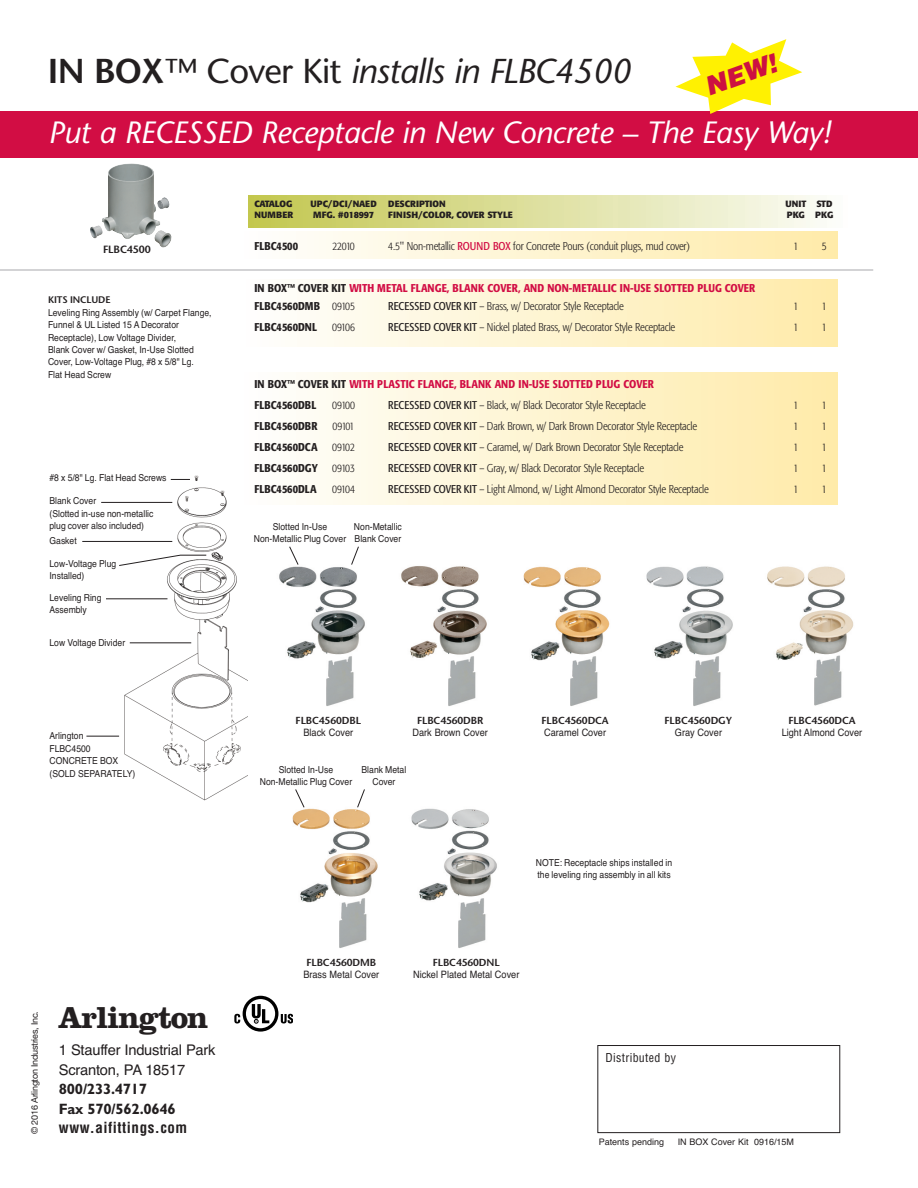
<style>
.page{position:relative;width:918px;height:1188px;background:#fff}
.page>*{position:absolute;margin:0;border:0;box-sizing:border-box;transform-origin:0 0}
.t1{font:italic 34.5px "Stone Sans";letter-spacing:-.025em;color:#231f20}
.t2{font:700 31.5px "Clarendon";letter-spacing:-.035em;color:#231f20}
.t3{font:italic 30.75px "Stone Sans";letter-spacing:-.01em;color:#fff}
.t4{font:italic 900 25.8px "Helvetica";color:#cd1141}
.t5{font:700 15px/19.5px "Gill Sans";letter-spacing:-.015em;color:#231f20}
.t6{font:700 condensed 15px "Helvetica";letter-spacing:.035em;color:#231f20}
.t7{font:14.7px/19.5px "Helvetica";letter-spacing:-.015em;color:#231f20}
.t8{font:condensed 12px "Helvetica";letter-spacing:.025em;color:#231f20}
.t9{font:300 condensed 11.25px "Formata";letter-spacing:-.015em;color:#231f20}
.t10{font:500 condensed 11.25px/18px "Formata";color:#d20d44}
.t11{font:500 condensed 11.25px "Formata";color:#231f20}
.t12{font:600 10.5px "Stone Sans";letter-spacing:-.01em;color:#231f20}
.t13{font:10.2px "Helvetica";color:#231f20;scale:.9 1}
.t14{font:600 10.2px "Stone Sans";letter-spacing:-.01em;color:#231f20}
.t15{font:9.6px/12.5px "Helvetica";color:#231f20;scale:.9 1}
.t16{font:600 9.6px "Stone Sans";letter-spacing:-.01em;color:#231f20}
.t17{font:700 9px "Formata";letter-spacing:.005em;color:#231f20}
.t18{font:9px "Helvetica";color:#231f20}
.t19{font:9px "Helvetica Neue";letter-spacing:-.03em;color:#231f20}
.t20{font:700 9px "Formata";letter-spacing:-.015em;color:#231f20}
.t21{font:700 9px "Formata";letter-spacing:-.025em;color:#231f20}
.s1{font-weight:600;font-style:normal}
.s2{font-style:normal}
.s3{font-weight:400;color:#d20d44}
.s4{color:#231f20}
.s5{font-weight:300;color:#231f20}
.s6{font-weight:400}
</style>
<div class="page">
<img style="left:121px;top:475px;width:127px;height:326px">
<div style="left:239px;top:372px;width:598px;height:132px;background:linear-gradient(to right,#fefefe,#ffeba8)"></div>
<div style="left:240px;top:279px;width:597px;height:67px;background:linear-gradient(to right,#fefefe,#ffeba8)"></div>
<div style="left:239px;top:231px;width:599px;height:27px;background:linear-gradient(to right,#fefefe,#ffeba8)"></div>
<div style="left:249px;top:195px;width:599px;height:33px;background:linear-gradient(to right,#c2c64e,#fcfdf9)"></div>
<div style="left:0;top:111px;width:918px;height:46px;background:#d20d44"></div>
<div style="left:597px;top:1045px;width:243px;height:88px;border:1px solid #231f20"></div>
<svg style="left:675px;top:39px;width:127px;height:75px"></svg>
<hr style="left:0;top:270px;width:873px;height:1px;background:#a8a9ad">
<img style="left:292px;top:808px;width:86px;height:140px">
<img style="left:411px;top:808px;width:86px;height:140px">
<img style="left:279px;top:566px;width:86px;height:140px">
<img style="left:401px;top:566px;width:86px;height:140px">
<img style="left:523px;top:566px;width:87px;height:140px">
<img style="left:646px;top:566px;width:87px;height:140px">
<img style="left:767px;top:566px;width:87px;height:140px">
<hr style="left:101px;top:502px;width:71px;height:1px;background:#231f20">
<hr style="left:82px;top:541px;width:90px;height:1px;background:#231f20">
<hr style="left:130px;top:642px;width:61px;height:1px;background:#231f20">
<hr style="left:86px;top:736px;width:33px;height:1px;background:#231f20">
<svg style="left:171px;top:479px;width:19px;height:1px"></svg>
<hr style="left:106px;top:598px;width:61px;height:1px;background:#231f20">
<svg style="left:234px;top:996px;width:58px;height:36px"></svg>
<img style="left:90px;top:163px;width:82px;height:85px">
<svg style="left:119px;top:554px;width:88px;height:12px"></svg>
<svg style="left:289px;top:546px;width:10px;height:19px"></svg>
<svg style="left:351px;top:546px;width:8px;height:19px"></svg>
<svg style="left:295px;top:789px;width:10px;height:19px"></svg>
<svg style="left:357px;top:789px;width:8px;height:19px"></svg>
<h3 class="t4" style="left:701px;top:74px;width:76px;rotate:-20deg">NEW!</h3>
<h1 class="t1" style="left:48px;top:58px;width:585px"><span class="s1">IN BOX</span><span class="s2">™ Cover Kit</span> installs in FLBC4500</h1>
<h3 class="t3" style="left:48px;top:120px;width:784px">Put a RECESSED Receptacle in New Concrete – The Easy Way!</h3>
<p class="t12" style="left:103px;top:245px;width:49px">FLBC4500</p>
<p class="t16" style="left:48px;top:296px;width:64px">KITS INCLUDE</p>
<p class="t15" style="left:48px;top:306px;width:183px">Leveling Ring Assembly (w/ Carpet Flange, Funnel &amp; UL Listed 15 A Decorator Receptacle), Low Voltage Divider,<br>Blank Cover w/ Gasket, In-Use Slotted Cover, Low-Voltage Plug, #8 x 5/8" Lg.<br>Flat Head Screw</p>
<p class="t15" style="left:50px;top:471px;width:132px">#8 x 5/8" Lg. Flat Head Screws</p>
<p class="t15" style="left:50px;top:495px;width:117px">Blank Cover<br>(Slotted in-use non-metallic plug cover also included)</p>
<p class="t15" style="left:50px;top:535px;width:32px">Gasket</p>
<p class="t15" style="left:50px;top:557px;width:76px">Low-Voltage Plug<br>Installed)</p>
<p class="t15" style="left:50px;top:591px;width:59px">Leveling Ring<br>Assembly</p>
<p class="t15" style="left:50px;top:636px;width:86px">Low Voltage Divider</p>
<p class="t15" style="left:50px;top:730px;width:97px">Arlington<br>FLBC4500<br>CONCRETE BOX (SOLD SEPARATELY)</p>
<p class="t21" style="left:254px;top:200px;width:40px">CATALOG</p>
<p class="t17" style="left:310px;top:200px;width:68px">UPC/DCI/NAED</p>
<p class="t17" style="left:388px;top:200px;width:59px">DESCRIPTION</p>
<p class="t17" style="left:785px;top:200px;width:48px">UNIT STD</p>
<p class="t17" style="left:254px;top:211px;width:40px">NUMBER</p>
<p class="t20" style="left:313px;top:211px;width:62px">MFG. #018997</p>
<p class="t17" style="left:388px;top:211px;width:126px">FINISH/COLOR, COVER STYLE</p>
<p class="t17" style="left:787px;top:211px;width:48px">PKG PKG</p>
<p class="t11" style="left:254px;top:242px;width:45px">FLBC4500</p>
<p class="t9" style="left:332px;top:242px;width:24px">22010</p>
<p class="t9" style="left:388px;top:242px;width:303px">4.5" Non-metallic <span class="s3">ROUND BOX</span> for Concrete Pours (conduit plugs, mud cover)</p>
<p class="t9" style="left:793px;top:242px;width:6px">1</p>
<p class="t9" style="left:822px;top:242px;width:6px">5</p>
<p class="t10" style="left:254px;top:280px;width:503px"><span class="s4">IN BOX™ COVER KIT</span> WITH METAL FLANGE, BLANK COVER, AND NON-METALLIC IN-USE SLOTTED PLUG COVER<br><span class="s4">FLBC4560DMB</span> <span class="s5">09105</span></p>
<p class="t9" style="left:388px;top:301px;width:237px"><span class="s6">RECESSED COVER KIT</span> – Brass, w/ Decorator Style Receptacle</p>
<p class="t9" style="left:793px;top:301px;width:6px">1</p>
<p class="t9" style="left:822px;top:301px;width:6px">1</p>
<p class="t11" style="left:254px;top:322px;width:64px">FLBC4560DNL</p>
<p class="t9" style="left:332px;top:322px;width:24px">09106</p>
<p class="t9" style="left:388px;top:322px;width:288px"><span class="s6">RECESSED COVER KIT</span> – Nickel plated Brass, w/ Decorator Style Receptacle</p>
<p class="t9" style="left:793px;top:322px;width:6px">1</p>
<p class="t9" style="left:822px;top:322px;width:6px">1</p>
<p class="t10" style="left:254px;top:374px;width:401px;line-height:21px"><span class="s4">IN BOX™ COVER KIT</span> WITH PLASTIC FLANGE, BLANK AND IN-USE SLOTTED PLUG COVER<br><span class="s4">FLBC4560DBL</span></p>
<p class="t9" style="left:332px;top:400px;width:24px">09100</p>
<p class="t9" style="left:388px;top:400px;width:259px"><span class="s6">RECESSED COVER KIT</span> – Black, w/ Black Decorator Style Receptacle</p>
<p class="t9" style="left:793px;top:400px;width:6px">1</p>
<p class="t9" style="left:822px;top:400px;width:6px">1</p>
<p class="t11" style="left:254px;top:421px;width:65px">FLBC4560DBR</p>
<p class="t9" style="left:333px;top:421px;width:23px">09101</p>
<p class="t9" style="left:388px;top:421px;width:310px"><span class="s6">RECESSED COVER KIT</span> – Dark Brown, w/ Dark Brown Decorator Style Receptacle</p>
<p class="t9" style="left:793px;top:421px;width:6px">1</p>
<p class="t9" style="left:822px;top:421px;width:6px">1</p>
<p class="t11" style="left:254px;top:442px;width:65px">FLBC4560DCA</p>
<p class="t9" style="left:332px;top:442px;width:24px">09102</p>
<p class="t9" style="left:388px;top:442px;width:297px"><span class="s6">RECESSED COVER KIT</span> – Caramel, w/ Dark Brown Decorator Style Receptacle</p>
<p class="t9" style="left:793px;top:442px;width:6px">1</p>
<p class="t9" style="left:822px;top:442px;width:6px">1</p>
<p class="t11" style="left:254px;top:463px;width:65px">FLBC4560DGY</p>
<p class="t9" style="left:332px;top:463px;width:24px">09103</p>
<p class="t9" style="left:388px;top:463px;width:257px"><span class="s6">RECESSED COVER KIT</span> – Gray, w/ Black Decorator Style Receptacle</p>
<p class="t9" style="left:793px;top:463px;width:6px">1</p>
<p class="t9" style="left:822px;top:463px;width:6px">1</p>
<p class="t11" style="left:254px;top:484px;width:64px">FLBC4560DLA</p>
<p class="t9" style="left:332px;top:484px;width:24px">09104</p>
<p class="t9" style="left:388px;top:484px;width:322px"><span class="s6">RECESSED COVER KIT</span> – Light Almond, w/ Light Almond Decorator Style Receptacle</p>
<p class="t9" style="left:793px;top:484px;width:6px">1</p>
<p class="t9" style="left:822px;top:484px;width:6px">1</p>
<p class="t15" style="left:254px;top:520px;width:104px;text-align:center">Slotted In-Use<br>Non-Metallic Plug Cover</p>
<p class="t15" style="left:354px;top:520px;width:55px">Non-Metallic<br>Blank Cover</p>
<p class="t14" style="left:296px;top:717px;width:67px">FLBC4560DBL</p>
<p class="t13" style="left:303px;top:727px;width:57px">Black Cover</p>
<p class="t14" style="left:417px;top:717px;width:68px">FLBC4560DBR</p>
<p class="t13" style="left:412px;top:727px;width:85px">Dark Brown Cover</p>
<p class="t15" style="left:260px;top:763px;width:104px;text-align:center">Slotted In-Use<br>Non-Metallic Plug Cover</p>
<p class="t15" style="left:362px;top:763px;width:51px;text-align:center">Blank Metal<br>Cover</p>
<p class="t14" style="left:542px;top:717px;width:69px">FLBC4560DCA</p>
<p class="t13" style="left:544px;top:727px;width:70px">Caramel Cover</p>
<p class="t14" style="left:665px;top:717px;width:69px">FLBC4560DGY</p>
<p class="t13" style="left:675px;top:727px;width:54px">Gray Cover</p>
<p class="t15" style="left:536px;top:856px;width:153px">NOTE: Receptacle ships installed in the leveling ring assembly in all kits</p>
<p class="t14" style="left:788px;top:717px;width:69px">FLBC4560DCA</p>
<p class="t13" style="left:782px;top:727px;width:91px">Light Almond Cover</p>
<p class="t19" style="left:29px;top:1134px;width:124px;rotate:-90deg">© 2016 Arlington Industries, Inc.</p>
<h2 class="t2" style="left:58px;top:1007px;width:152px">Arlington</h2>
<h3 class="t7" style="left:59px;top:1040px;width:158px">1 Stauffer Industrial Park<br>Scranton, PA 18517</h3>
<h3 class="t5" style="left:59px;top:1081px;width:118px">800/233.4717<br>Fax 570/562.0646</h3>
<h3 class="t6" style="left:59px;top:1119px;width:130px">www.aifittings.com</h3>
<p class="t14" style="left:306px;top:959px;width:71px">FLBC4560DMB</p>
<p class="t13" style="left:303px;top:969px;width:86px">Brass Metal Cover</p>
<p class="t14" style="left:433px;top:959px;width:68px">FLBC4560DNL</p>
<p class="t13" style="left:413px;top:969px;width:120px">Nickel Plated Metal Cover</p>
<p class="t8" style="left:606px;top:1051px;width:72px">Distributed by</p>
<p class="t18" style="left:599px;top:1137px;width:67px">Patents pending</p>
<p class="t18" style="left:678px;top:1137px;width:118px">IN BOX Cover Kit 0916/15M</p>
</div>
